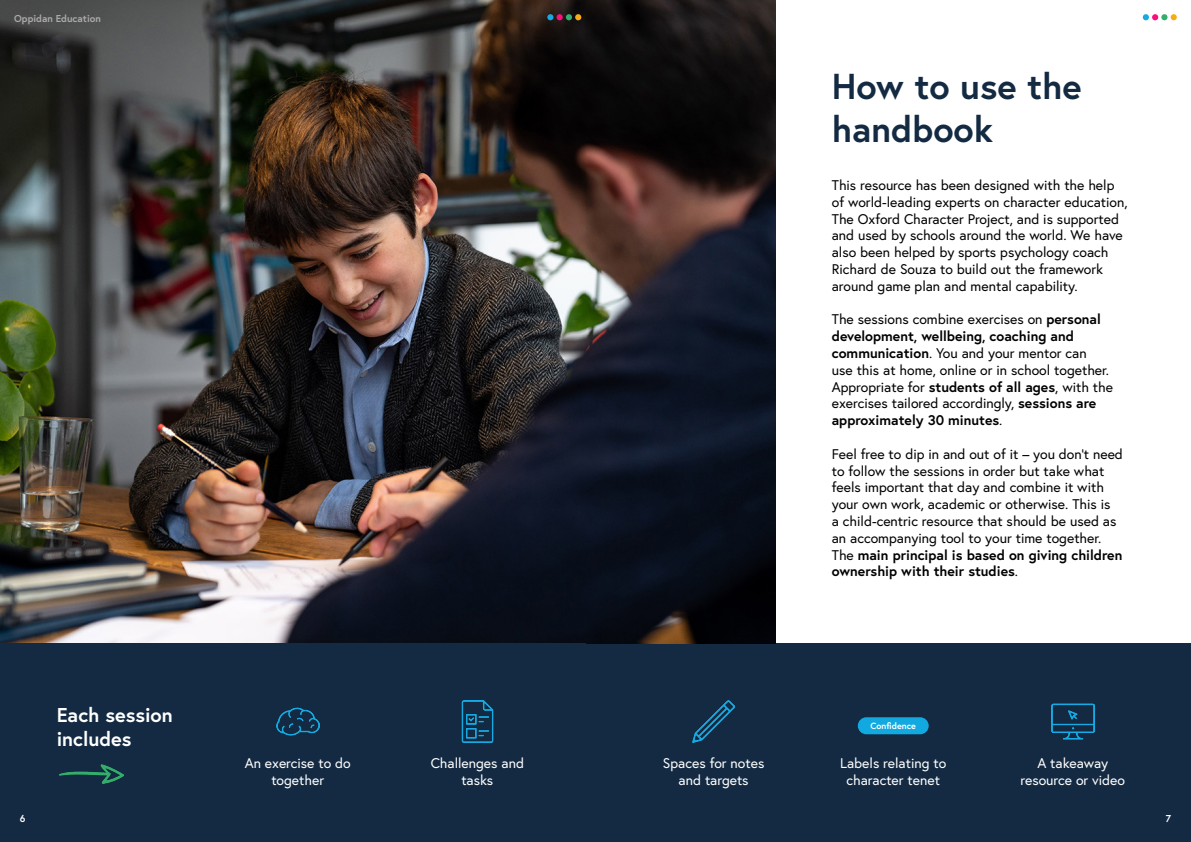
<style>
.page{position:relative;width:1191px;height:842px;background:#fff}
.page>*{position:absolute;margin:0;border:0;box-sizing:border-box;transform-origin:0 0}
.t1{font:700 36px/43.2px "Europa";color:#132a42}
.t2{font:700 20px/24px "Europa";color:#fff}
.t3{font:14px/16.8px "Europa";color:#000}
.t4{font:14px/16.8px "Europa";color:#fff;text-align:center}
.t5{font:700 10px "Europa";color:#ababab}
.t6{font:700 10px "Europa";color:#fff}
.t7{font:700 9px "Europa";color:#fff}
.s1{font-weight:700}
</style>
<div class="page">
<div style="left:1142px;top:14px;width:7px;height:6px;background:#17a9e3;border-radius:50%"></div>
<svg style="left:1152px;top:14px;width:24px;height:6px"></svg>
<img style="left:0;top:0;width:587px;height:643px">
<div style="left:0;top:643px;width:604px;height:199px;background:#132a42"></div>
<img style="left:276px;top:707px;width:43px;height:29px">
<img style="left:461px;top:700px;width:33px;height:43px">
<img style="left:59px;top:765px;width:65px;height:18px">
<div style="left:587px;top:644px;width:604px;height:198px;background:#132a42"></div>
<img style="left:692px;top:700px;width:43px;height:43px">
<img style="left:1051px;top:703px;width:43px;height:37px">
<div style="left:857px;top:717px;width:71px;height:17px;background:#12a9e1;border-radius:9px"></div>
<img style="left:587px;top:0;width:188px;height:643px">
<svg style="left:547px;top:14px;width:6px;height:6px"></svg>
<div style="left:556px;top:14px;width:7px;height:6px;background:#fa0f7d;border-radius:50%"></div>
<svg style="left:566px;top:14px;width:15px;height:6px"></svg>
<p class="t5" style="left:14px;top:12px;width:88px">Oppidan Education</p>
<p class="t6" style="left:20px;top:812px;width:7px">6</p>
<p class="t2" style="left:57px;top:702px;width:118px">Each session includes</p>
<p class="t4" style="left:245px;top:754px;width:108px">An exercise to do together</p>
<p class="t4" style="left:431px;top:754px;width:95px">Challenges and tasks</p>
<p class="t1" style="left:831px;top:64px;width:251px">How to use the handbook</p>
<p class="t3" style="left:831px;top:176px;width:297px">This resource has been designed with the help of world-leading experts on character education, The Oxford Character Project, and is supported and used by schools around the world. We have also been helped by sports psychology coach Richard de Souza to build out the framework around game plan and mental capability.</p>
<p class="t3" style="left:831px;top:311px;width:283px">The sessions combine exercises on <span class="s1">personal development, wellbeing, coaching and communication</span>. You and your mentor can<br>use this at home, online or in school together.<br>Appropriate for <span class="s1">students of all ages</span>, with the exercises tailored accordingly, <span class="s1">sessions are approximately 30 minutes</span>.</p>
<p class="t3" style="left:831px;top:445px;width:293px">Feel free to dip in and out of it – you don’t need to follow the sessions in order but take what feels important that day and combine it with your own work, academic or otherwise. This is<br>a child-centric resource that should be used as an accompanying tool to your time together.<br>The <span class="s1">main principal is based on giving children ownership with their studies</span>.</p>
<p class="t7" style="left:870px;top:719px;width:47px">Confidence</p>
<p class="t4" style="left:663px;top:754px;width:103px">Spaces for notes and targets</p>
<p class="t4" style="left:840px;top:754px;width:107px">Labels relating to character tenet</p>
<p class="t4" style="left:1020px;top:754px;width:106px">A takeaway resource or video</p>
<p class="t6" style="left:1165px;top:812px;width:7px">7</p>
</div>
